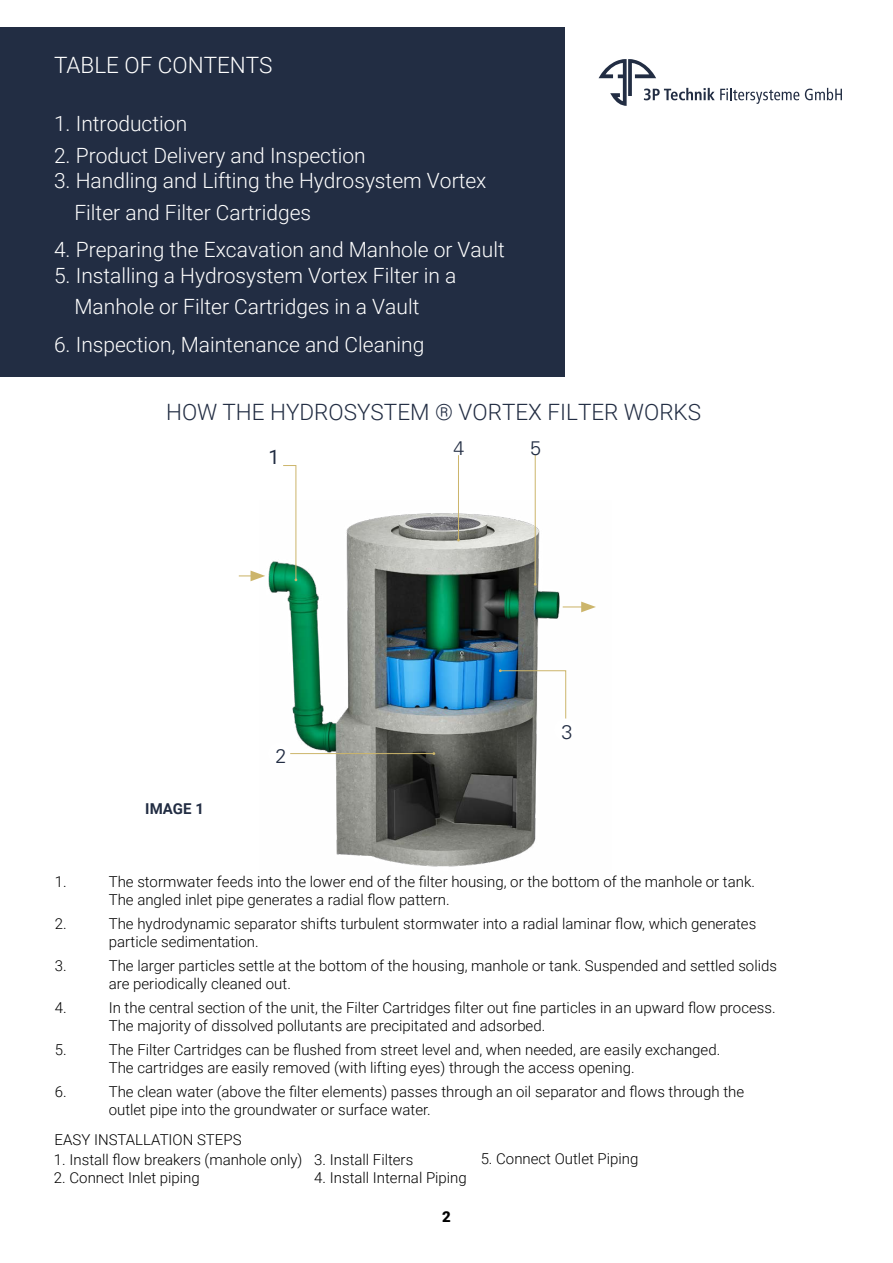
<style>
.page{position:relative;width:893px;height:1263px;background:#fff}
.page>*{position:absolute;margin:0;border:0;box-sizing:border-box;transform-origin:0 0}
.t1{font:300 22.5px "Roboto";color:#222d43}
.t2{font:300 22.5px "Roboto";color:#fff}
.t3{font:300 21px/31.5px "Roboto";color:#fff}
.t4{font:300 19.8px "Univers LT Pro 45";color:#222d43}
.t5{font:19.8px "Roboto";color:#222d43}
.t6{font:300 15px/18px "Roboto";color:#000}
.t7{font:700 15px "Roboto";color:#222d43}
.t8{font:900 15px "Roboto";color:#000}
</style>
<div class="page">
<svg style="left:599px;top:59px;width:200px;height:47px"></svg>
<svg style="left:805px;top:88px;width:37px;height:12px"></svg>
<div style="left:0;top:28px;width:564px;height:349px;background:#222d43"></div>
<img style="left:268px;top:501px;width:314px;height:366px">
<svg style="left:239px;top:571px;width:26px;height:10px"></svg>
<svg style="left:563px;top:602px;width:33px;height:10px"></svg>
<svg style="left:282px;top:465px;width:15px;height:116px"></svg>
<hr style="left:285px;top:753px;width:149px;height:1px;background:#ccb56b">
<svg style="left:499px;top:669px;width:67px;height:52px"></svg>
<hr style="left:535px;top:452px;width:1px;height:132px;background:#ccb56b">
<hr style="left:458px;top:452px;width:1px;height:88px;background:#ccb56b">
<div style="left:554px;top:718px;width:22px;height:23px;background:#fff;border-radius:50%"></div>
<div style="left:523px;top:433px;width:22px;height:22px;background:#fff;border-radius:50%"></div>
<div style="left:268px;top:742px;width:22px;height:23px;background:#fff;border-radius:50%"></div>
<div style="left:446px;top:433px;width:22px;height:22px;background:#fff;border-radius:50%"></div>
<h1 class="t2" style="left:54px;top:49px;width:220px">TABLE OF CONTENTS</h1>
<h2 class="t3" style="left:54px;top:107px;width:135px">1. Introduction</h2>
<h2 class="t3" style="left:54px;top:139px;width:313px">2. Product Delivery and Inspection</h2>
<h2 class="t3" style="left:74px;top:164px;width:414px;text-indent:-20px">3. Handling and Lifting the Hydrosystem Vortex<br>Filter and Filter Cartridges</h2>
<h2 class="t3" style="left:54px;top:233px;width:452px">4. Preparing the Excavation and Manhole or Vault</h2>
<h2 class="t3" style="left:74px;top:259px;width:384px;text-indent:-20px">5. Installing a Hydrosystem Vortex Filter in a<br>Manhole or Filter Cartridges in a Vault</h2>
<h2 class="t3" style="left:54px;top:328px;width:372px">6. Inspection, Maintenance and Cleaning</h2>
<h1 class="t1" style="left:166px;top:396px;width:536px">HOW THE HYDROSYSTEM ® VORTEX FILTER WORKS</h1>
<h3 class="t5" style="left:268px;top:443px;width:13px">1</h3>
<p class="t7" style="left:145px;top:798px;width:60px">IMAGE 1</p>
<h3 class="t4" style="left:275px;top:743px;width:12px">2</h3>
<h3 class="t4" style="left:453px;top:435px;width:12px">4</h3>
<h3 class="t4" style="left:530px;top:435px;width:12px">5</h3>
<h3 class="t4" style="left:561px;top:719px;width:12px">3</h3>
<p class="t6" style="left:55px;top:872px;width:13px">1.</p>
<p class="t6" style="left:109px;top:872px;width:648px">The stormwater feeds into the lower end of the filter housing, or the bottom of the manhole or tank.<br>The angled inlet pipe generates a radial flow pattern.</p>
<p class="t6" style="left:55px;top:914px;width:13px">2.</p>
<p class="t6" style="left:109px;top:914px;width:649px">The hydrodynamic separator shifts turbulent stormwater into a radial laminar flow, which generates particle sedimentation.</p>
<p class="t6" style="left:55px;top:956px;width:13px">3.</p>
<p class="t6" style="left:109px;top:956px;width:670px">The larger particles settle at the bottom of the housing, manhole or tank. Suspended and settled solids are periodically cleaned out.</p>
<p class="t6" style="left:55px;top:998px;width:13px">4.</p>
<p class="t6" style="left:109px;top:998px;width:668px">In the central section of the unit, the Filter Cartridges filter out fine particles in an upward flow process.<br>The majority of dissolved pollutants are precipitated and adsorbed.</p>
<p class="t6" style="left:55px;top:1040px;width:13px">5.</p>
<p class="t6" style="left:109px;top:1040px;width:613px">The Filter Cartridges can be flushed from street level and, when needed, are easily exchanged.<br>The cartridges are easily removed (with lifting eyes) through the access opening.</p>
<p class="t6" style="left:55px;top:1082px;width:13px">6.</p>
<p class="t6" style="left:109px;top:1082px;width:637px">The clean water (above the filter elements) passes through an oil separator and flows through the outlet pipe into the groundwater or surface water.</p>
<p class="t6" style="left:55px;top:1130px;width:188px">EASY INSTALLATION STEPS</p>
<p class="t6" style="left:54px;top:1150px;width:250px">1. Install flow breakers (manhole only)</p>
<p class="t6" style="left:54px;top:1168px;width:147px">2. Connect Inlet piping</p>
<p class="t6" style="left:314px;top:1150px;width:100px">3. Install Filters</p>
<p class="t6" style="left:314px;top:1168px;width:154px">4. Install Internal Piping</p>
<p class="t8" style="left:442px;top:1206px;width:10px">2</p>
<p class="t6" style="left:481px;top:1149px;width:159px">5. Connect Outlet Piping</p>
</div>
